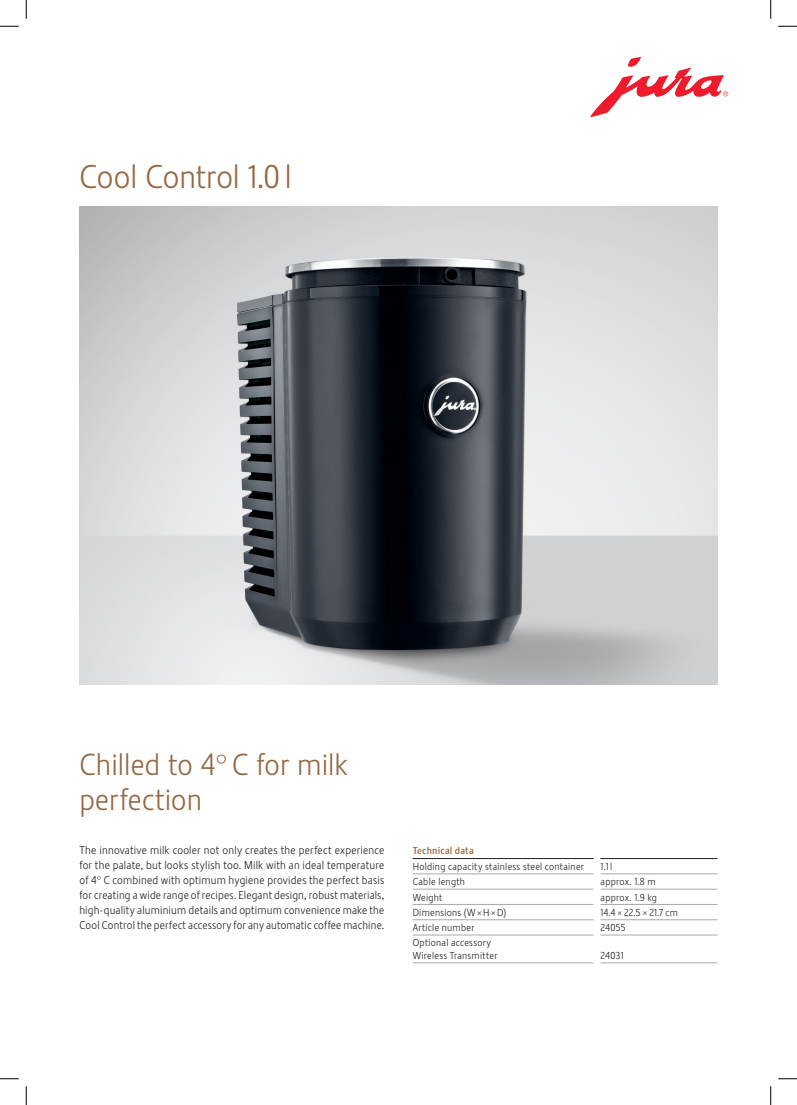
<style>
.page{position:relative;width:797px;height:1105px;background:#fff}
.page>*{position:absolute;margin:0;border:0;box-sizing:border-box;transform-origin:0 0}
.t1{font:32.5px "Stalemate Pro 2 J Light";color:#956843}
.t2{font:30px/35px "Stalemate Pro 2 J Light";color:#956843}
.t3{font:11.25px/15px "Stalemate Pro 2 J Light";letter-spacing:.015em;color:#231f20;text-align:justify}
.t4{font:10px/12.5px "Stalemate Pro 2 J Light";letter-spacing:.03em;color:#231f20}
.t5{font:10px "Stalemate Pro 2 J Medium";letter-spacing:.02em;color:#956843}
</style>
<div class="page">
<img style="left:79px;top:206px;width:638px;height:479px">
<svg style="left:590px;top:57px;width:138px;height:60px"></svg>
<hr style="left:600px;top:858px;width:117px;height:1px;background:#231f20">
<hr style="left:412px;top:874px;width:181px;height:1px;background:#a8aaad">
<hr style="left:412px;top:889px;width:181px;height:1px;background:#a8aaad">
<hr style="left:600px;top:874px;width:117px;height:1px;background:#a8aaad">
<hr style="left:600px;top:889px;width:117px;height:1px;background:#a8aaad">
<hr style="left:412px;top:904px;width:181px;height:1px;background:#a8aaad">
<hr style="left:600px;top:904px;width:117px;height:1px;background:#a8aaad">
<hr style="left:412px;top:919px;width:181px;height:1px;background:#a8aaad">
<hr style="left:600px;top:919px;width:117px;height:1px;background:#a8aaad">
<hr style="left:412px;top:935px;width:181px;height:1px;background:#a8aaad">
<hr style="left:600px;top:935px;width:117px;height:1px;background:#a8aaad">
<hr style="left:412px;top:963px;width:181px;height:1px;background:#a8aaad">
<hr style="left:600px;top:963px;width:117px;height:1px;background:#a8aaad">
<hr style="left:412px;top:858px;width:181px;height:1px;background:#231f20">
<svg style="left:0;top:25px;width:19px;height:2px"></svg>
<svg style="left:778px;top:25px;width:19px;height:2px"></svg>
<svg style="left:0;top:1078px;width:19px;height:1px"></svg>
<svg style="left:778px;top:1078px;width:19px;height:1px"></svg>
<svg style="left:25px;top:0;width:2px;height:19px"></svg>
<svg style="left:25px;top:1086px;width:2px;height:19px"></svg>
<svg style="left:770px;top:0;width:1px;height:19px"></svg>
<svg style="left:770px;top:1086px;width:1px;height:19px"></svg>
<h1 class="t1" style="left:79px;top:157px;width:214px">Cool Control 1.0 l</h1>
<h2 class="t2" style="left:79px;top:747px;width:270px">Chilled to 4° C for milk perfection</h2>
<p class="t3" style="left:79px;top:842px;width:306px">The innovative milk cooler not only creates the perfect experience for the palate, but looks stylish too. Milk with an ideal temperature of 4° C combined with optimum hygiene provides the perfect basis for creating a wide range of recipes. Elegant design, robust materials, high-quality aluminium details and optimum convenience make the Cool Control the perfect accessory for any automatic coffee machine.</p>
<p class="t5" style="left:412px;top:844px;width:63px">Technical data</p>
<p class="t4" style="left:412px;top:860px;width:173px">Holding capacity stainless steel container</p>
<p class="t4" style="left:600px;top:860px;width:13px">1.1 l</p>
<p class="t4" style="left:412px;top:875px;width:54px">Cable length</p>
<p class="t4" style="left:600px;top:875px;width:57px">approx. 1.8 m</p>
<p class="t4" style="left:412px;top:891px;width:31px">Weight</p>
<p class="t4" style="left:600px;top:891px;width:58px">approx. 1.9 kg</p>
<p class="t4" style="left:412px;top:906px;width:95px">Dimensions (W ×H×D)</p>
<p class="t4" style="left:600px;top:906px;width:79px">14.4 × 22.5 × 21.7 cm</p>
<p class="t4" style="left:412px;top:921px;width:63px">Article number</p>
<p class="t4" style="left:600px;top:921px;width:27px">24055</p>
<p class="t4" style="left:412px;top:937px;width:86px">Optional accessory<br>Wireless Transmitter</p>
<p class="t4" style="left:600px;top:949px;width:25px">24031</p>
</div>
